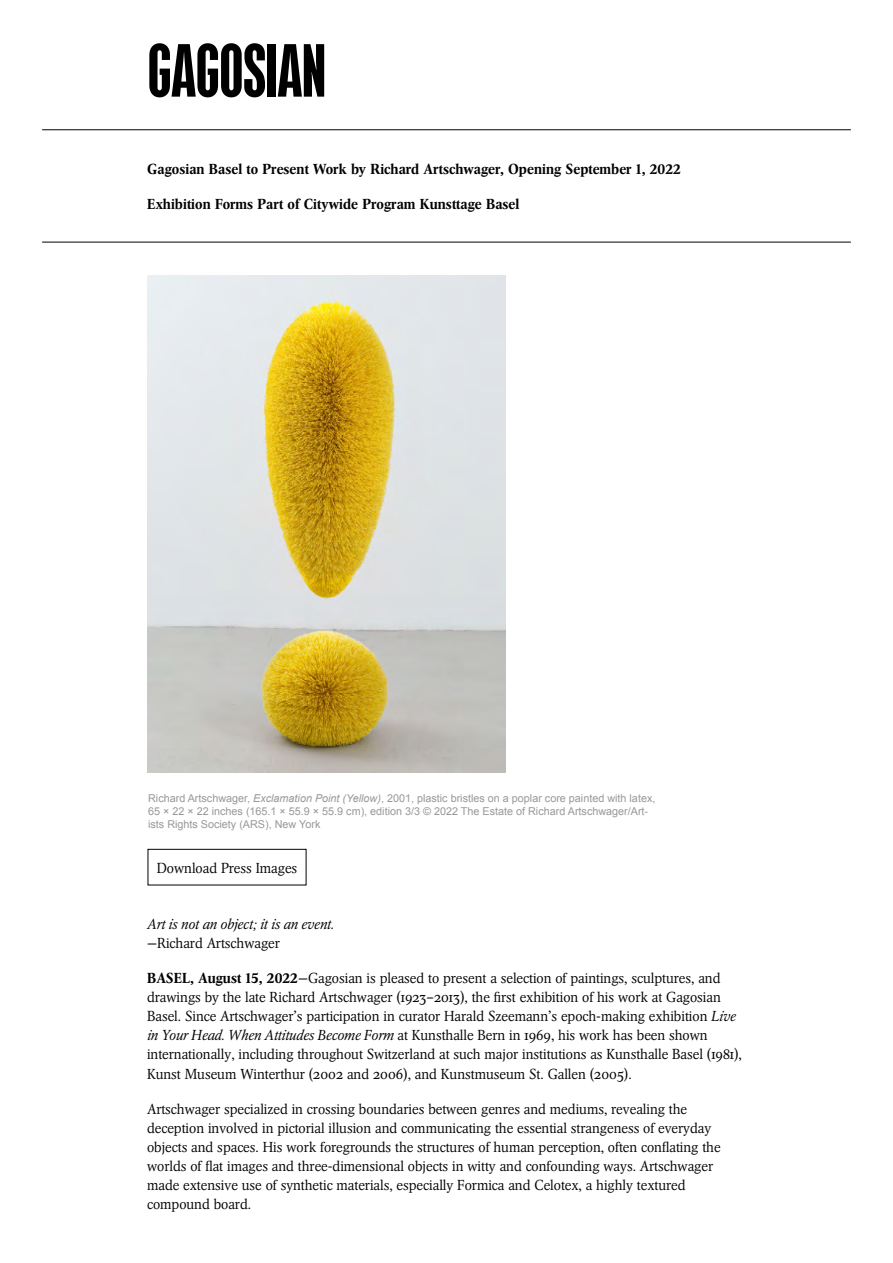
<style>
.page{position:relative;width:893px;height:1263px;background:#fff}
.page>*{position:absolute;margin:0;border:0;box-sizing:border-box;transform-origin:0 0}
.t1{font:75px "GAGOSIANHEADLINE";color:#000}
.t2{font:300 14.4px/19px "Arena New BQ";color:#000}
.t3{font:500 14.4px "Arena New BQ";letter-spacing:.005em;color:#000}
.t4{font:italic 300 14.4px "Arena New BQ";color:#000}
.t5{font:10.8px/12.9px "Arial";color:#989899}
.s1{font-style:italic}
.s2{font-weight:500}
</style>
<div class="page">
<hr style="left:42px;top:129px;width:809px;height:1px;background:#000">
<hr style="left:42px;top:242px;width:809px;height:1px;background:#000">
<div style="left:148px;top:849px;width:158px;height:36px;border:1px solid #000"></div>
<img style="left:148px;top:276px;width:357px;height:496px">
<h1 class="t1" style="left:148px;top:39px;width:180px">GAGOSIAN</h1>
<p class="t3" style="left:147px;top:160px;width:535px">Gagosian Basel to Present Work by Richard Artschwager, Opening September 1, 2022</p>
<p class="t3" style="left:147px;top:195px;width:374px">Exhibition Forms Part of Citywide Program Kunsttage Basel</p>
<p class="t5" style="left:148px;top:791px;width:509px">Richard Artschwager, <span class="s1">Exclamation Point (Yellow)</span>, 2001, plastic bristles on a poplar core painted with latex,<br>65 × 22 × 22 inches (165.1 × 55.9 × 55.9 cm), edition 3/3 © 2022 The Estate of Richard Artschwager/Art&shy;ists Rights Society (ARS), New York</p>
<p class="t2" style="left:157px;top:858px;width:142px">Download Press Images</p>
<p class="t4" style="left:147px;top:915px;width:188px">Art is not an object; it is an event.</p>
<p class="t2" style="left:147px;top:934px;width:134px">—Richard Artschwager</p>
<p class="t2" style="left:147px;top:969px;width:596px"><span class="s2">BASEL, August 15, 2022</span>—Gagosian is pleased to present a selection of paintings, sculptures, and drawings by the late Richard Artschwager (1923–2013), the first exhibition of his work at Gagosian Basel. Since Artschwager’s participation in curator Harald Szeemann’s epoch-making exhibition <span class="s1">Live in Your Head. When Attitudes Become Form</span> at Kunsthalle Bern in 1969, his work has been shown internationally, including throughout Switzerland at such major institutions as Kunsthalle Basel (1981), Kunst Museum Winterthur (2002 and 2006), and Kunstmuseum St. Gallen (2005).</p>
<p class="t2" style="left:147px;top:1099px;width:575px">Artschwager specialized in crossing boundaries between genres and mediums, revealing the deception involved in pictorial illusion and communicating the essential strangeness of everyday objects and spaces. His work foregrounds the structures of human perception, often conflating the worlds of flat images and three-dimensional objects in witty and confounding ways. Artschwager made extensive use of synthetic materials, especially Formica and Celotex, a highly textured compound board.</p>
</div>
